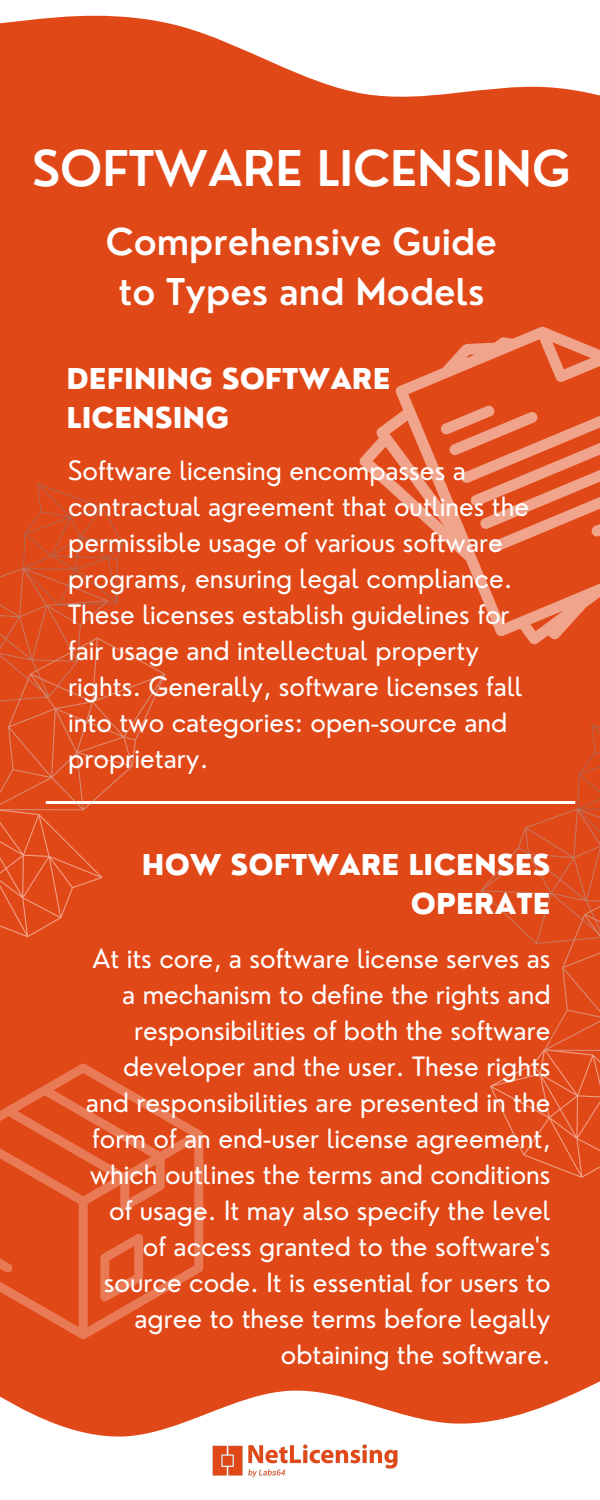
<style>
.page{position:relative;width:600px;height:1500px;background:#e14817}
.page>*{position:absolute;margin:0;border:0;box-sizing:border-box;transform-origin:0 0}
.t1{font:600 48px "Nourd";color:#fff}
.t2{font:600 36px "Nourd";color:#fff}
.t3{font:800 28px/39px "Nourd";color:#fff}
.t4{font:26px/36px "Nourd";color:#fff}
</style>
<div class="page">
<hr style="left:46px;top:801px;width:529px;height:3px;background:#fff">
<svg style="left:0;top:0;width:600px;height:97px;fill:#fff"></svg>
<svg style="left:0;top:1381px;width:600px;height:119px;fill:#fff"></svg>
<svg style="left:480px;top:724px;width:120px;height:454px"></svg>
<svg style="left:0;top:483px;width:165px;height:454px"></svg>
<img style="left:175px;top:1398px;width:250px;height:102px">
<svg style="left:0;top:1063px;width:203px;height:276px"></svg>
<svg style="left:359px;top:326px;width:241px;height:319px"></svg>
<p class="t1" style="left:32px;top:138px;width:540px">SOFTWARE LICENSING</p>
<p class="t2" style="left:106px;top:219px;width:393px">Comprehensive Guide</p>
<p class="t2" style="left:118px;top:269px;width:368px">to Types and Models</p>
<p class="t3" style="left:67px;top:359px;width:326px">DEFINING SOFTWARE<br>LICENSING</p>
<p class="t4" style="left:68px;top:452px;width:463px">Software licensing encompasses a contractual agreement that outlines the permissible usage of various software programs, ensuring legal compliance.<br>These licenses establish guidelines for fair usage and intellectual property rights. Generally, software licenses fall into two categories: open-source and proprietary.</p>
<p class="t3" style="left:142px;top:845px;width:410px;text-align:right">HOW SOFTWARE LICENSES<br>OPERATE</p>
<p class="t4" style="left:86px;top:940px;width:466px;text-align:right">At its core, a software license serves as a mechanism to define the rights and responsibilities of both the software developer and the user. These rights and responsibilities are presented in the form of an end-user license agreement, which outlines the terms and conditions of usage. It may also specify the level of access granted to the software's source code. It is essential for users to agree to these terms before legally obtaining the software.</p>
</div>
